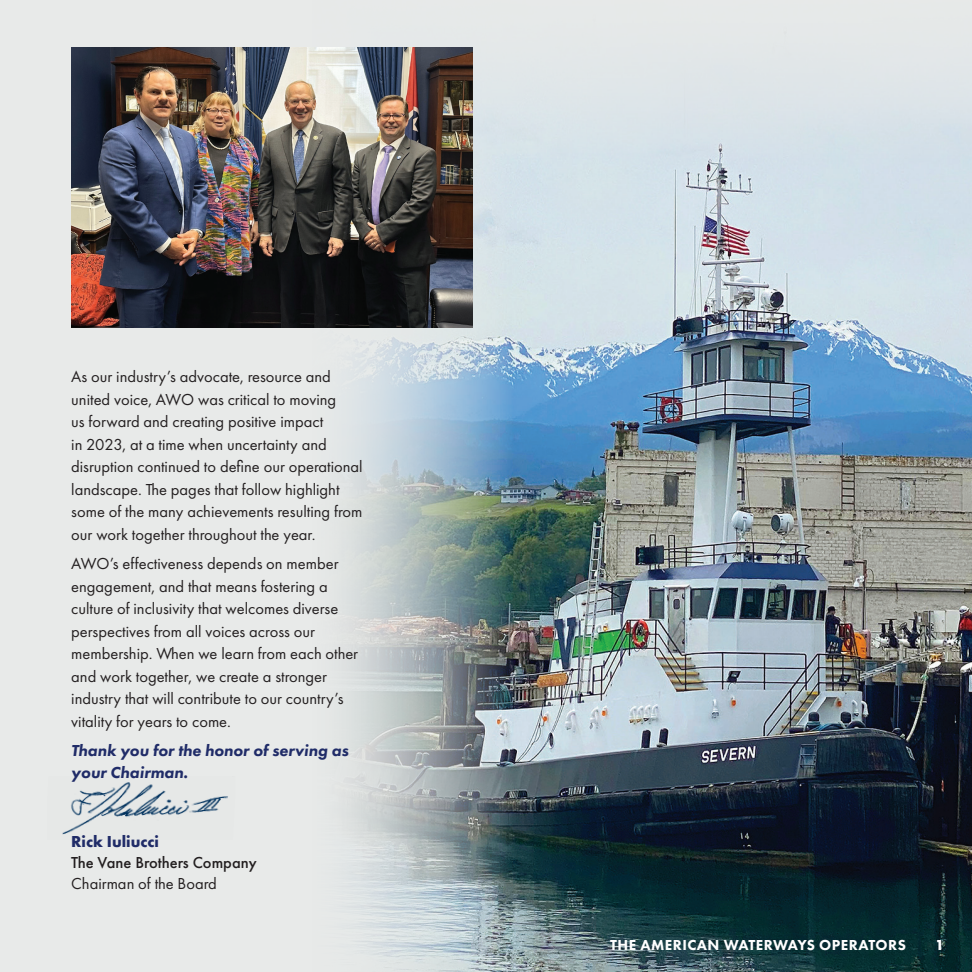
<style>
.page{position:relative;width:972px;height:972px;background:#e8eae9}
.page>*{position:absolute;margin:0;border:0;box-sizing:border-box;transform-origin:0 0}
.t1{font:16.5px/22.5px "Futura PT";color:#231f20}
.t2{font:italic 800 16.5px/22.5px "Futura PT";color:#202c68}
.t3{font:500 16.5px "Futura PT";color:#231f20}
.t4{font:700 16.5px "Futura PT";color:#202c68}
.t5{font:800 15px "Futura PT";letter-spacing:.03em;color:#fff}
.t6{font:700 15px "Futura PT";color:#fff}
</style>
<div class="page">
<img style="left:298px;top:47px;width:674px;height:925px">
<img style="left:71px;top:47px;width:401px;height:280px">
<img style="left:62px;top:782px;width:166px;height:53px">
<p class="t1" style="left:71px;top:365px;width:293px">As our industry’s advocate, resource and united voice, AWO was critical to moving<br>us forward and creating positive impact<br>in 2023, at a time when uncertainty and disruption continued to define our operational landscape. The pages that follow highlight some of the many achievements resulting from our work together throughout the year.</p>
<p class="t1" style="left:71px;top:552px;width:288px">AWO’s effectiveness depends on member engagement, and that means fostering a culture of inclusivity that welcomes diverse perspectives from all voices across our membership. When we learn from each other and work together, we create a stronger industry that will contribute to our country’s vitality for years to come.</p>
<p class="t2" style="left:71px;top:739px;width:279px">Thank you for the honor of serving as your Chairman.</p>
<p class="t4" style="left:71px;top:831px;width:89px">Rick Iuliucci</p>
<p class="t3" style="left:71px;top:853px;width:187px">The Vane Brothers Company</p>
<p class="t1" style="left:71px;top:873px;width:147px">Chairman of the Board</p>
<p class="t5" style="left:610px;top:935px;width:297px">THE AMERICAN WATERWAYS OPERATORS</p>
<p class="t6" style="left:935px;top:935px;width:10px">1</p>
</div>
